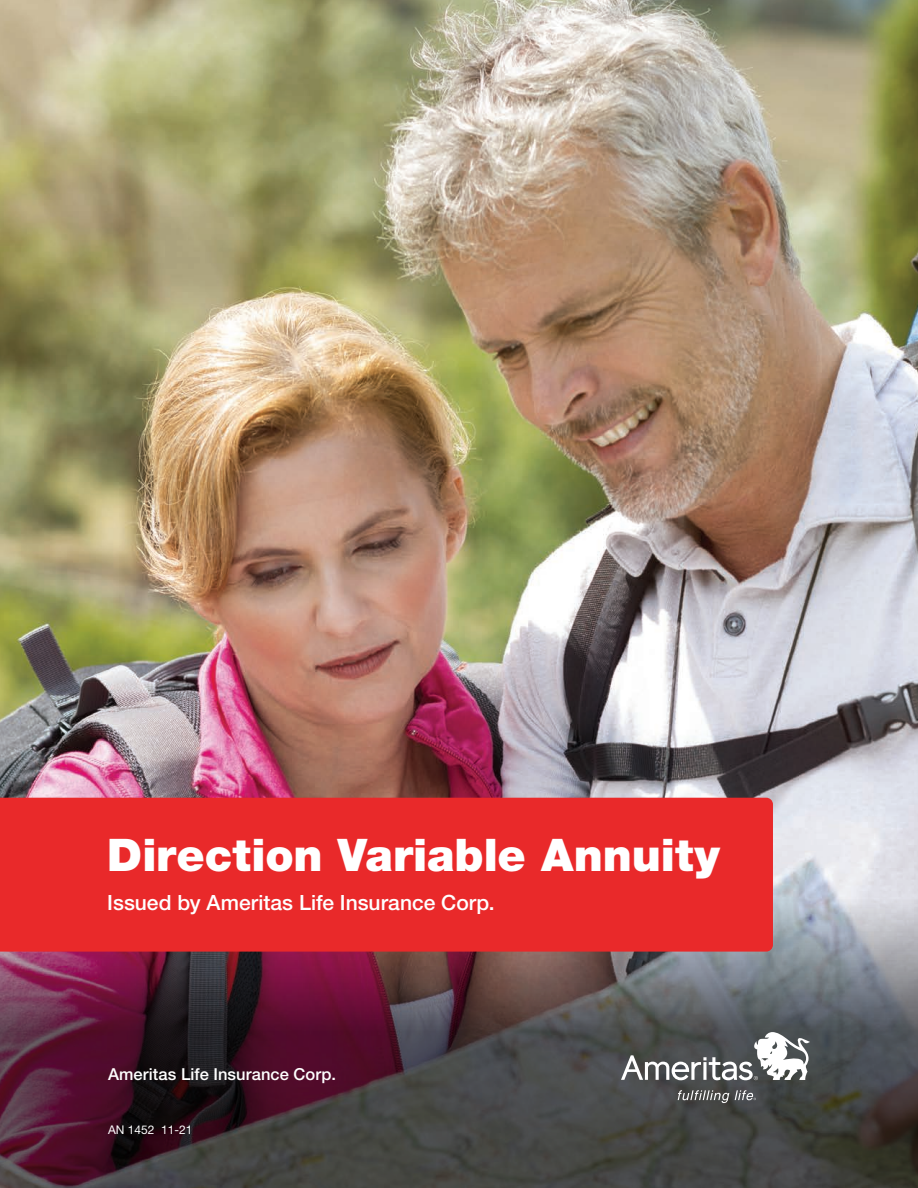
<style>
.page{position:relative;width:918px;height:1188px;background:#fff}
.page>*{position:absolute;margin:0;border:0;box-sizing:border-box;transform-origin:0 0}
.doc_title{font:900 45px "Helvetica Neue LT Std";color:#fff}
.sec_doc_title{font:500 21px "Helvetica Neue LT Std";color:#fff}
.hel_body{font:500 16.5px "Helvetica Neue LT Std";letter-spacing:.005em;color:#fff}
.blk_disclosure{font:12px "Helvetica Neue LT Std";color:#fff}
</style>
<div class="page">
<img style="left:0;top:0;width:918px;height:899px">
<svg style="left:0;top:899px;width:918px;height:289px;background:#523f47"></svg>
<div style="left:0;top:798px;width:773px;height:154px;background:#e9292a"></div>
<svg style="left:678px;top:1090px;width:78px;height:13px"></svg>
<svg style="left:621px;top:1032px;width:189px;height:48px"></svg>
<p class="doc_title" style="left:107px;top:828px;width:614px">Direction Variable Annuity</p>
<p class="sec_doc_title" style="left:107px;top:890px;width:389px">Issued by Ameritas Life Insurance Corp.</p>
<p class="hel_body" style="left:108px;top:1064px;width:229px">Ameritas Life Insurance Corp.</p>
<p class="blk_disclosure" style="left:108px;top:1123px;width:86px">AN 1452 11-21</p>
</div>
